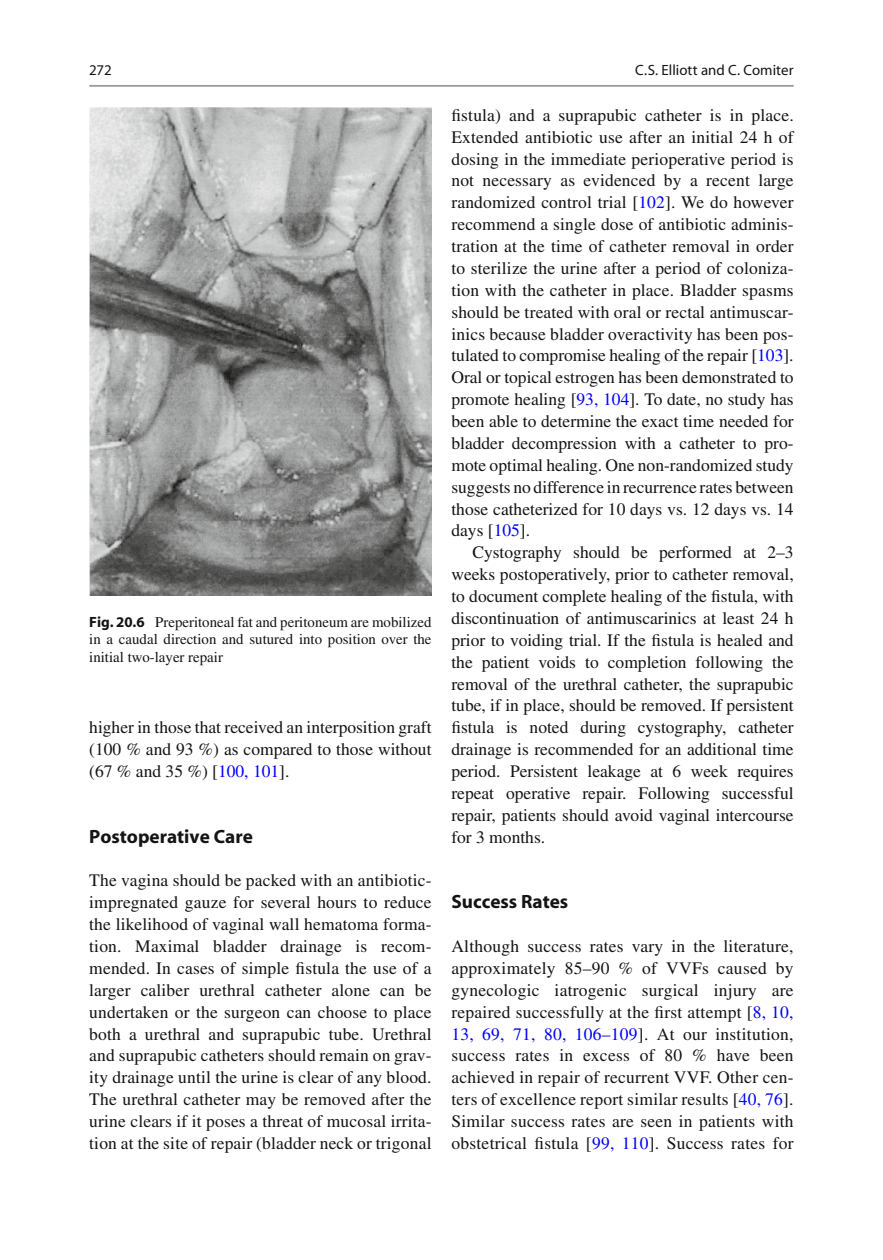
<style>
.page{position:relative;width:883px;height:1260px;background:#fff}
.page>*{position:absolute;margin:0;border:0;box-sizing:border-box;transform-origin:0 0}
.t1{font:700 19.25px "Myriad";color:#131413}
.t2{font:17.5px/21.9px "Times";color:#131413;text-align:justify}
.t3{font:14.88px/17.5px "Times";color:#131413;text-align:justify}
.t4{font:14.88px "Myriad";color:#131413}
.s1{font-family:"Myriad";font-weight:700}
.s2{color:#00f}
</style>
<div class="page">
<hr style="left:89px;top:85px;width:705px;height:2px;background:#989898">
<img style="left:89px;top:107px;width:343px;height:488px">
<p class="t4" style="left:89px;top:64px;width:24px">272</p>
<p class="t4" style="left:635px;top:64px;width:160px">C.S. Elliott and C. Comiter</p>
<p class="t3" style="left:89px;top:615px;width:344px"><span class="s1">Fig. 20.6</span> Preperitoneal fat and peritoneum are mobilized in a caudal direction and sutured into position over the initial two-layer repair</p>
<p class="t2" style="left:89px;top:718px;width:344px">higher in those that received an interposition graft (100 % and 93 %) as compared to those without (67 % and 35 %) [ <span class="s2">100, 101</span> ] .</p>
<p class="t1" style="left:89px;top:829px;width:165px">Postoperative Care</p>
<p class="t2" style="left:89px;top:871px;width:344px">The vagina should be packed with an antibiotic&shy;impregnated gauze for several hours to reduce the likelihood of vaginal wall hematoma forma&shy;tion. Maximal bladder drainage is recom&shy;mended. In cases of simple fi stula the use of a larger caliber urethral catheter alone can be undertaken or the surgeon can choose to place both a urethral and suprapubic tube. Urethral and suprapubic catheters should remain on grav&shy;ity drainage until the urine is clear of any blood.<br>The urethral catheter may be removed after the urine clears if it poses a threat of mucosal irrita&shy;tion at the site of repair (bladder neck or trigonal</p>
<p class="t2" style="left:451px;top:106px;width:344px">fi stula) and a suprapubic catheter is in place.<br>Extended antibiotic use after an initial 24 h of dosing in the immediate perioperative period is not necessary as evidenced by a recent large randomized control trial [ <span class="s2">102</span> ] . We do however recommend a single dose of antibiotic adminis&shy;tration at the time of catheter removal in order to sterilize the urine after a period of coloniza&shy;tion with the catheter in place. Bladder spasms should be treated with oral or rectal antimuscar&shy;inics because bladder overactivity has been pos&shy;tulated to compromise healing of the repair [ <span class="s2">103</span> ] .<br>Oral or topical estrogen has been demonstrated to promote healing [ <span class="s2">93, 104</span> ] . To date, no study has been able to determine the exact time needed for bladder decompression with a catheter to pro&shy;mote optimal healing. One non-randomized study suggests no difference in recurrence rates between those catheterized for 10 days vs. 12 days vs. 14 days [ <span class="s2">105</span> ] .</p>
<p class="t2" style="left:451px;top:543px;width:344px;text-indent:21px">Cystography should be performed at 2–3 weeks postoperatively, prior to catheter removal, to document complete healing of the fi stula, with discontinuation of antimuscarinics at least 24 h prior to voiding trial. If the fi stula is healed and the patient voids to completion following the removal of the urethral catheter, the suprapubic tube, if in place, should be removed. If persistent fi stula is noted during cystography, catheter drainage is recommended for an additional time period. Persistent leakage at 6 week requires repeat operative repair. Following successful repair, patients should avoid vaginal intercourse for 3 months.</p>
<p class="t1" style="left:451px;top:895px;width:118px">Success Rates</p>
<p class="t2" style="left:451px;top:937px;width:344px">Although success rates vary in the literature, approximately 85–90 % of VVFs caused by gynecologic iatrogenic surgical injury are repaired successfully at the fi rst attempt [ <span class="s2">8, 10, 13, 69, 71, 80, 106–109</span> ] . At our institution, success rates in excess of 80 % have been achieved in repair of recurrent VVF. Other cen&shy;ters of excellence report similar results [ <span class="s2">40, 76</span> ] .<br>Similar success rates are seen in patients with obstetrical fi stula [ <span class="s2">99, 110</span> ] . Success rates for</p>
</div>
